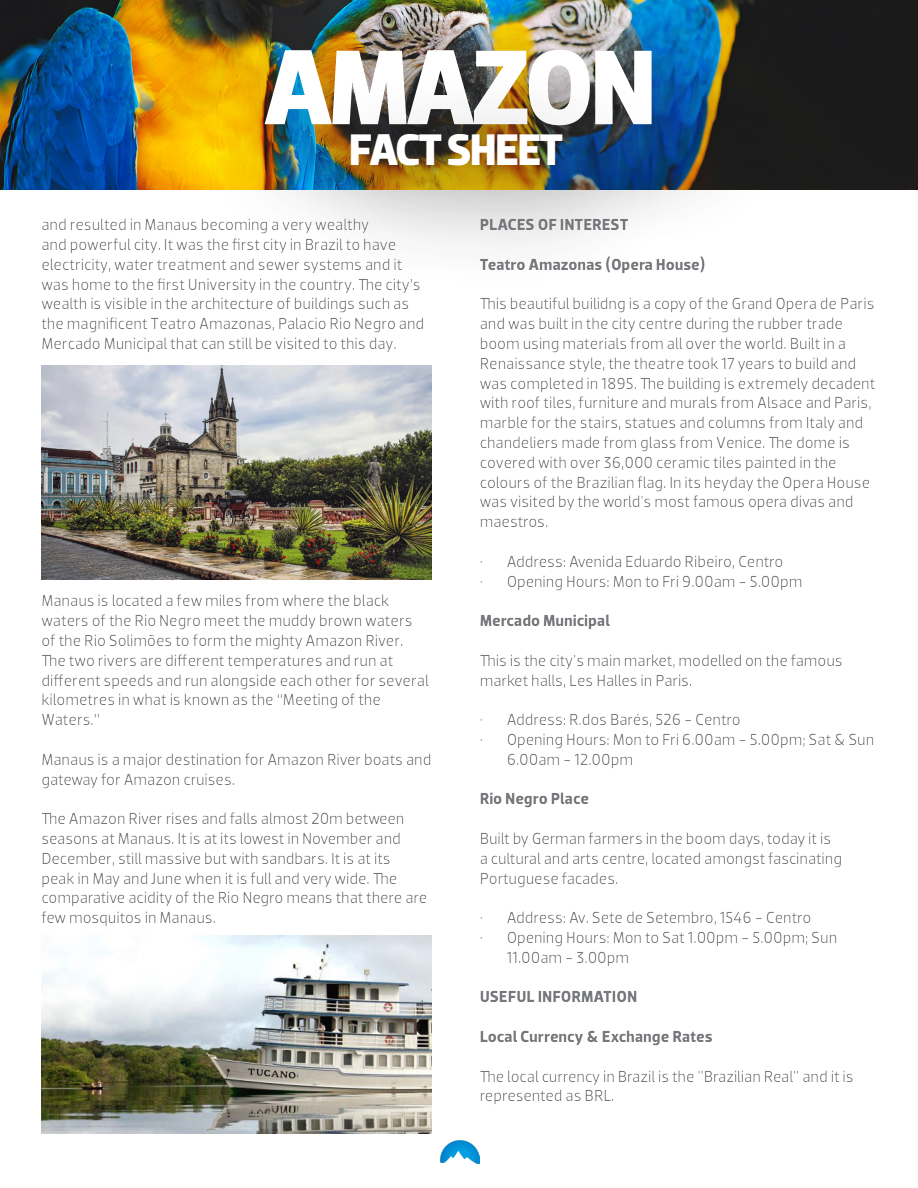
<style>
.page{position:relative;width:918px;height:1188px;background:#fff}
.page>*{position:absolute;margin:0;border:0;box-sizing:border-box;transform-origin:0 0}
.t1{font:700 108px "Dobra";letter-spacing:-.045em;color:#fff}
.t2{font:700 45px "Dobra";letter-spacing:-.04em;color:#fff}
.t3{font:16.5px/19.8px "Dobra";color:#76787b}
.t4{font:16.5px/19.8px "Dobra";color:#77787c}
.t5{font:700 16.5px "Dobra";color:#77787c}
.t6{font:700 16.5px "Dobra";color:#76787b}
</style>
<div class="page">
<img style="left:441px;top:1140px;width:38px;height:23px">
<img style="left:0;top:0;width:918px;height:190px">
<div style="left:208px;top:0;width:567px;height:249px;background:#231f20;opacity:.75"></div>
<div style="left:292px;top:70px;width:384px;height:219px;background:#231f20;opacity:.75"></div>
<img style="left:41px;top:935px;width:390px;height:199px">
<img style="left:41px;top:365px;width:390px;height:215px">
<h1 class="t1" style="left:263px;top:24px;width:395px">AMAZON</h1>
<h2 class="t2" style="left:349px;top:124px;width:216px">FACT SHEET</h2>
<p class="t3" style="left:41px;top:215px;width:384px">and resulted in Manaus becoming a very wealthy<br>and powerful city. It was the first city in Brazil to have electricity, water treatment and sewer systems and it was home to the first University in the country. The city’s wealth is visible in the architecture of buildings such as the magnificent Teatro Amazonas, Palacio Rio Negro and Mercado Municipal that can still be visited to this day.</p>
<p class="t3" style="left:41px;top:591px;width:389px">Manaus is located a few miles from where the black waters of the Rio Negro meet the muddy brown waters of the Rio Solimões to form the mighty Amazon River.<br>The two rivers are different temperatures and run at different speeds and run alongside each other for several kilometres in what is known as the “Meeting of the Waters.”</p>
<p class="t3" style="left:41px;top:749px;width:391px">Manaus is a major destination for Amazon River boats and gateway for Amazon cruises.</p>
<p class="t3" style="left:41px;top:809px;width:387px">The Amazon River rises and falls almost 20m between seasons at Manaus. It is at its lowest in November and December, still massive but with sandbars. It is at its peak in May and June when it is full and very wide. The comparative acidity of the Rio Negro means that there are few mosquitos in Manaus.</p>
<p class="t5" style="left:480px;top:215px;width:150px">PLACES OF INTEREST</p>
<p class="t5" style="left:480px;top:255px;width:227px">Teatro Amazonas (Opera House)</p>
<p class="t4" style="left:480px;top:294px;width:397px">This beautiful builidng is a copy of the Grand Opera de Paris and was built in the city centre during the rubber trade boom using materials from all over the world. Built in a Renaissance style, the theatre took 17 years to build and was completed in 1895. The building is extremely decadent with roof tiles, furniture and murals from Alsace and Paris, marble for the stairs, statues and columns from Italy and chandeliers made from glass from Venice. The dome is covered with over 36,000 ceramic tiles painted in the colours of the Brazilian flag. In its heyday the Opera House was visited by the world's most famous opera divas and maestros.</p>
<p class="t4" style="left:480px;top:551px;width:305px">• Address: Avenida Eduardo Ribeiro, Centro</p>
<p class="t4" style="left:480px;top:571px;width:324px">• Opening Hours: Mon to Fri 9.00am - 5.00pm</p>
<p class="t5" style="left:480px;top:611px;width:132px">Mercado Municipal</p>
<p class="t4" style="left:480px;top:650px;width:365px">This is the city's main market, modelled on the famous market halls, Les Halles in Paris.</p>
<p class="t4" style="left:480px;top:710px;width:262px">• Address: R.dos Barés, 526 - Centro</p>
<p class="t4" style="left:507px;top:730px;width:369px;text-indent:-27px">• Opening Hours: Mon to Fri 6.00am - 5.00pm; Sat &amp; Sun<br>6.00am - 12.00pm</p>
<p class="t5" style="left:480px;top:789px;width:111px">Rio Negro Place</p>
<p class="t4" style="left:480px;top:829px;width:364px">Built by German farmers in the boom days, today it is a cultural and arts centre, located amongst fascinating<br>Portuguese facades.</p>
<p class="t4" style="left:480px;top:908px;width:333px">• Address: Av. Sete de Setembro, 1546 - Centro</p>
<p class="t4" style="left:507px;top:928px;width:332px;text-indent:-27px">• Opening Hours: Mon to Sat 1.00pm - 5.00pm; Sun<br>11.00am - 3.00pm</p>
<p class="t6" style="left:480px;top:987px;width:159px">USEFUL INFORMATION</p>
<p class="t6" style="left:480px;top:1027px;width:235px">Local Currency &amp; Exchange Rates</p>
<p class="t3" style="left:480px;top:1066px;width:375px">The local currency in Brazil is the "Brazilian Real" and it is represented as BRL.</p>
</div>
